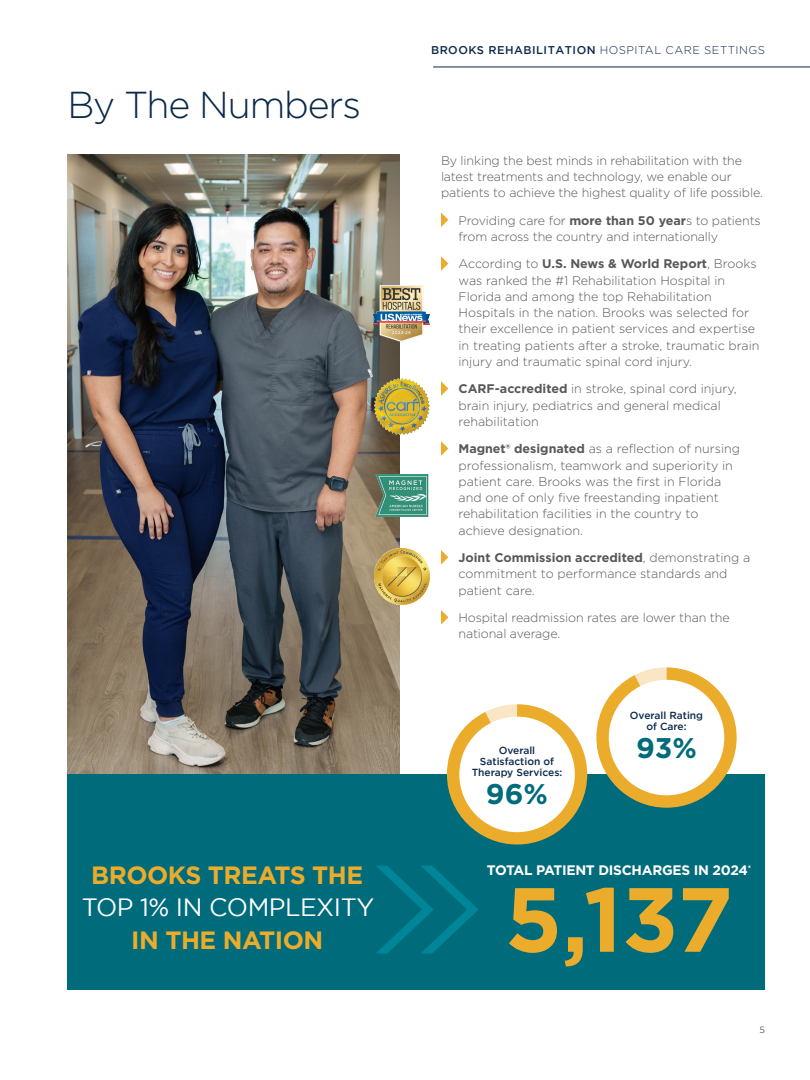
<style>
.page{position:relative;width:810px;height:1080px;background:#fff}
.page>*{position:absolute;margin:0;border:0;box-sizing:border-box;transform-origin:0 0}
.subhead{font:700 90.88px "Gotham";color:#ebac2c}
.Main_Page_Title{font:300 37.5px "Gotham";letter-spacing:-.03em;color:#0a294a}
.Body_Copy{font:700 28.5px "Gotham";color:#006b7b}
.subhead-2{font:700 25px/32.5px "Gotham";letter-spacing:-.02em;color:#ebac2c;text-align:center}
.subhead-3{font:700 13.75px "Gotham";letter-spacing:-.02em;color:#fff}
.Body_Copy-2{font:300 12.5px/16.2px "Gotham";color:#57585a}
.t1{font:500 11.25px "Gotham";letter-spacing:.045em;color:#0a294a}
.Body_Copy-3{font:500 10.25px/11.4px "Gotham";color:#0a294a;text-align:center}
.t2{font:9.12px "Gotham";color:#57585a}
.s1{font-weight:300}
.s2{font-weight:700}
.s3{font-weight:400;color:#fff}
</style>
<div class="page">
<hr style="left:433px;top:67px;width:377px;height:1px;background:#0a294a">
<img style="left:68px;top:155px;width:331px;height:620px">
<img style="left:374px;top:549px;width:56px;height:56px">
<img style="left:374px;top:472px;width:55px;height:47px">
<img style="left:374px;top:379px;width:56px;height:56px">
<div style="left:68px;top:775px;width:697px;height:215px;background:#006b7b"></div>
<svg style="left:441px;top:212px;width:7px;height:15px"></svg>
<svg style="left:441px;top:256px;width:7px;height:15px"></svg>
<svg style="left:441px;top:381px;width:7px;height:15px"></svg>
<svg style="left:441px;top:441px;width:7px;height:15px"></svg>
<svg style="left:441px;top:550px;width:7px;height:15px"></svg>
<svg style="left:441px;top:610px;width:7px;height:15px"></svg>
<img style="left:367px;top:278px;width:63px;height:67px">
<svg style="left:447px;top:704px;width:140px;height:141px"></svg>
<div style="left:459px;top:717px;width:116px;height:115px;background:#fff;border-radius:50%"></div>
<svg style="left:596px;top:667px;width:141px;height:141px"></svg>
<div style="left:609px;top:680px;width:115px;height:115px;background:#fff;border-radius:50%"></div>
<svg style="left:376px;top:866px;width:102px;height:88px"></svg>
<p class="Main_Page_Title" style="left:68px;top:81px;width:295px">By The Numbers</p>
<p class="t1" style="left:431px;top:43px;width:335px">BROOKS REHABILITATION <span class="s1">HOSPITAL CARE SETTINGS</span></p>
<p class="Body_Copy-2" style="left:441px;top:152px;width:323px">By linking the best minds in rehabilitation with the latest treatments and technology, we enable our patients to achieve the highest quality of life possible.</p>
<p class="Body_Copy-2" style="left:458px;top:212px;width:304px">Providing care for <span class="s2">more than 50 year</span>s to patients from across the country and internationally</p>
<p class="Body_Copy-2" style="left:458px;top:255px;width:302px">According to <span class="s2">U.S. News &amp; World Report</span>, Brooks was ranked the #1 Rehabilitation Hospital in Florida and among the top Rehabilitation Hospitals in the nation. Brooks was selected for their excellence in patient services and expertise in treating patients after a stroke, traumatic brain injury and traumatic spinal cord injury.</p>
<p class="Body_Copy-2" style="left:458px;top:380px;width:280px"><span class="s2">CARF-accredited</span> in stroke, spinal cord injury, brain injury, pediatrics and general medical rehabilitation</p>
<p class="Body_Copy-2" style="left:458px;top:440px;width:283px"><span class="s2">Magnet® designated</span> as a reflection of nursing professionalism, teamwork and superiority in patient care. Brooks was the first in Florida and one of only five freestanding inpatient rehabilitation facilities in the country to achieve designation.</p>
<p class="Body_Copy-2" style="left:458px;top:549px;width:293px"><span class="s2">Joint Commission accredited</span>, demonstrating a commitment to performance standards and patient care.</p>
<p class="Body_Copy-2" style="left:458px;top:609px;width:273px">Hospital readmission rates are lower than the national average.</p>
<p class="Body_Copy-3" style="left:472px;top:744px;width:92px">Overall<br>Satisfaction of<br>Therapy Services:</p>
<p class="Body_Copy" style="left:486px;top:775px;width:64px">96%</p>
<p class="Body_Copy-3" style="left:630px;top:709px;width:75px">Overall Rating of Care:</p>
<p class="Body_Copy" style="left:636px;top:729px;width:62px">93%</p>
<p class="subhead-2" style="left:82px;top:859px;width:294px">BROOKS TREATS THE<br><span class="s3">TOP 1% IN COMPLEXITY<br></span>IN THE NATION</p>
<p class="subhead-3" style="left:487px;top:861px;width:266px">TOTAL PATIENT DISCHARGES IN 2024<sup>*</sup></p>
<p class="subhead" style="left:505px;top:859px;width:229px">5,137</p>
<p class="t2" style="left:759px;top:1024px;width:7px">5</p>
</div>
